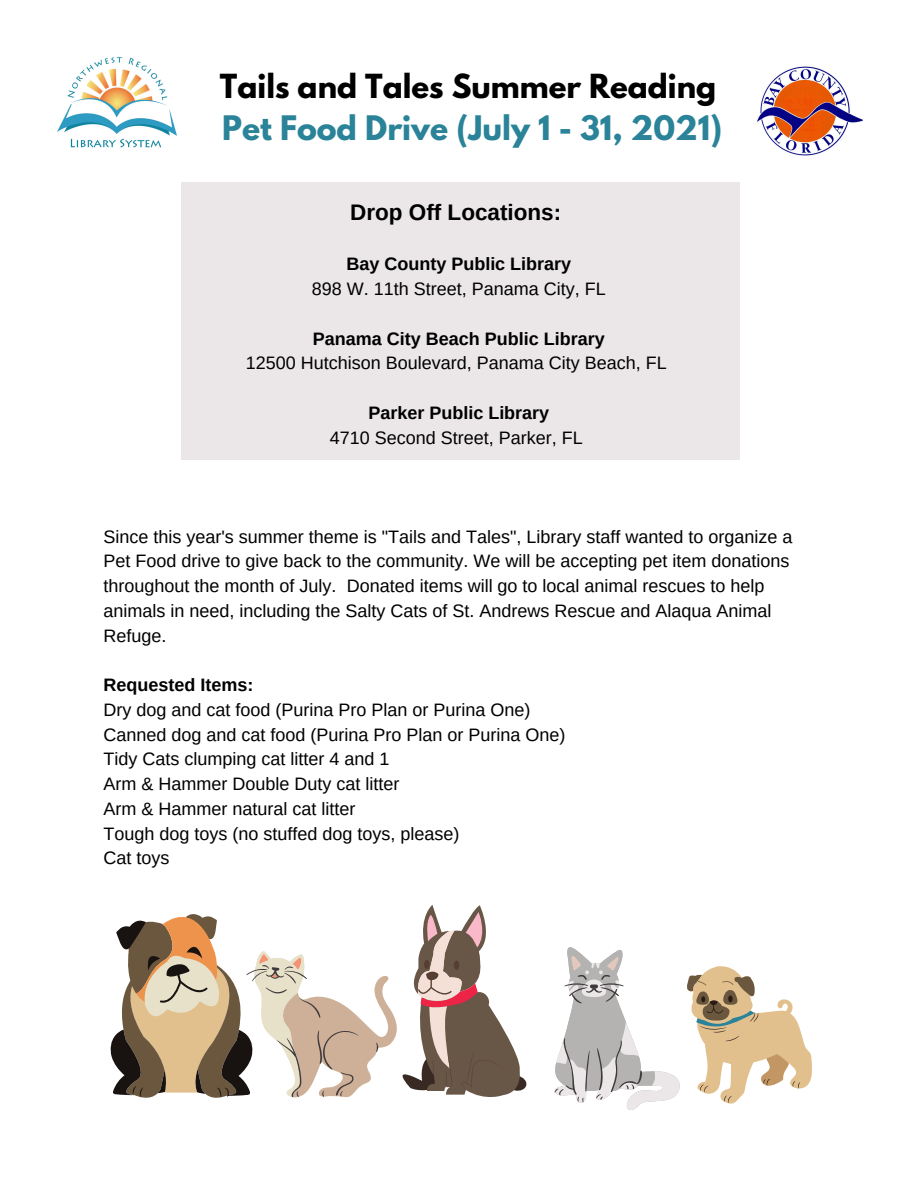
<style>
.page{position:relative;width:918px;height:1188px;background:#fff}
.page>*{position:absolute;margin:0;border:0;box-sizing:border-box;transform-origin:0 0}
.t1{font:700 30px "League Spartan";color:#2a8398}
.t2{font:700 29.4px "League Spartan";color:#000}
.t3{font:700 22.5px "Arimo";color:#000}
.t4{font:18px/24.8px "Arimo";color:#000}
.t5{font:700 18px "Arimo";color:#000}
</style>
<div class="page">
<svg style="left:111px;top:914px;width:286px;height:184px"></svg>
<svg style="left:403px;top:905px;width:123px;height:192px"></svg>
<svg style="left:687px;top:966px;width:125px;height:138px"></svg>
<svg style="left:554px;top:947px;width:125px;height:163px"></svg>
<div style="left:182px;top:182px;width:558px;height:277px;background:#ebe7e8"></div>
<img style="left:57px;top:57px;width:120px;height:91px">
<img style="left:757px;top:66px;width:105px;height:90px">
<p class="t2" style="left:220px;top:72px;width:498px">Tails and Tales Summer Reading</p>
<p class="t1" style="left:222px;top:113px;width:502px">Pet Food Drive (July 1 - 31, 2021)</p>
<p class="t3" style="left:350px;top:199px;width:213px">Drop Off Locations:</p>
<p class="t5" style="left:346px;top:254px;width:226px">Bay County Public Library</p>
<p class="t4" style="left:312px;top:276px;width:295px">898 W. 11th Street, Panama City, FL</p>
<p class="t5" style="left:313px;top:328px;width:293px">Panama City Beach Public Library</p>
<p class="t4" style="left:246px;top:351px;width:422px">12500 Hutchison Boulevard, Panama City Beach, FL</p>
<p class="t5" style="left:368px;top:402px;width:182px">Parker Public Library</p>
<p class="t4" style="left:330px;top:425px;width:254px">4710 Second Street, Parker, FL</p>
<p class="t4" style="left:104px;top:524px;width:690px">Since this year's summer theme is "Tails and Tales", Library staff wanted to organize a Pet Food drive to give back to the community. We will be accepting pet item donations throughout the month of July. Donated items will go to local animal rescues to help animals in need, including the Salty Cats of St. Andrews Rescue and Alaqua Animal Refuge.</p>
<p class="t5" style="left:104px;top:675px;width:151px">Requested Items:</p>
<p class="t4" style="left:104px;top:697px;width:428px">Dry dog and cat food (Purina Pro Plan or Purina One)</p>
<p class="t4" style="left:104px;top:722px;width:463px">Canned dog and cat food (Purina Pro Plan or Purina One)</p>
<p class="t4" style="left:104px;top:747px;width:287px">Tidy Cats clumping cat litter 4 and 1</p>
<p class="t4" style="left:104px;top:771px;width:297px">Arm &amp; Hammer Double Duty cat litter</p>
<p class="t4" style="left:104px;top:796px;width:253px">Arm &amp; Hammer natural cat litter</p>
<p class="t4" style="left:104px;top:821px;width:357px">Tough dog toys (no stuffed dog toys, please)</p>
<p class="t4" style="left:104px;top:846px;width:67px">Cat toys</p>
</div>
